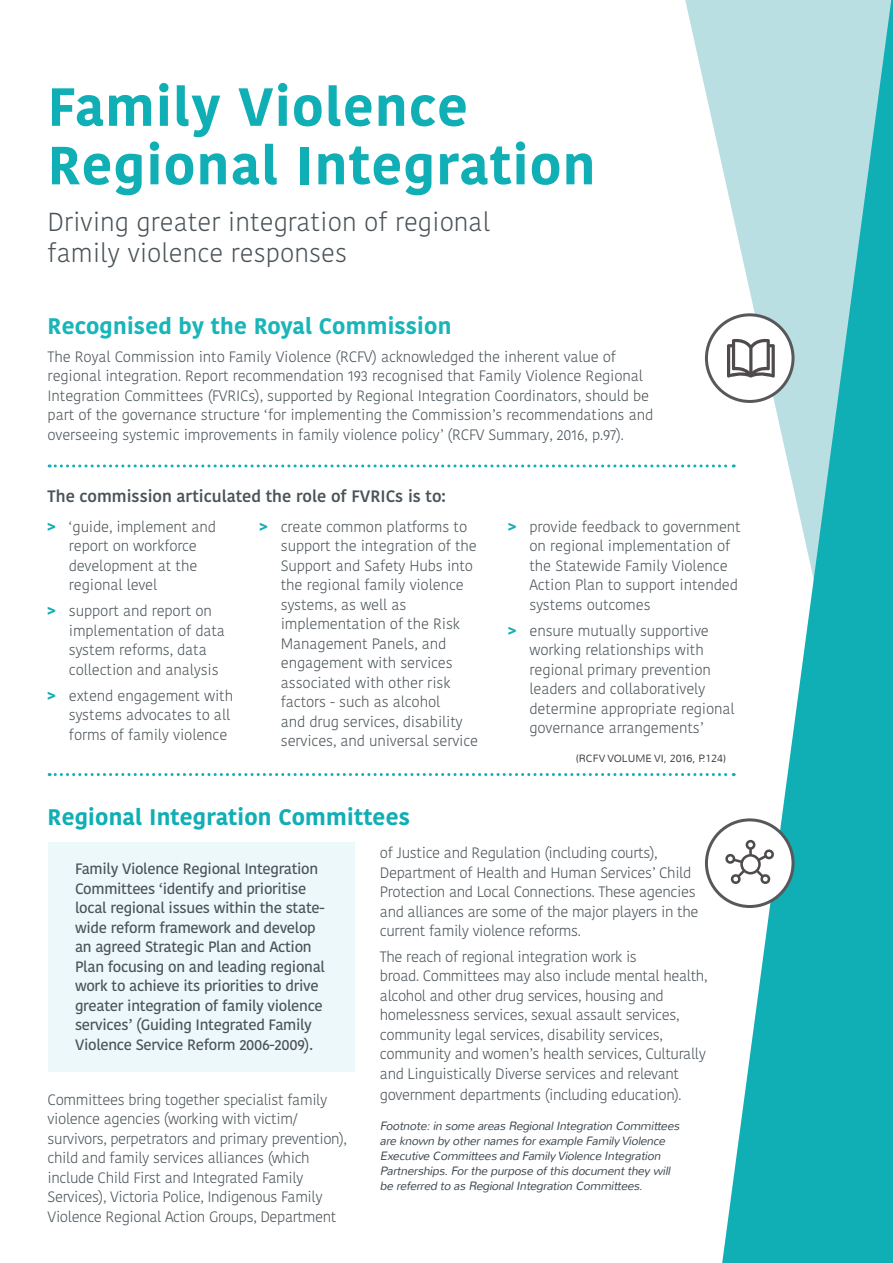
<style>
.page{position:relative;width:893px;height:1263px;background:#fff}
.page>*{position:absolute;margin:0;border:0;box-sizing:border-box;transform-origin:0 0}
.t1{font:700 53.55px/58.5px "Kohinoor Devanagari";letter-spacing:.025em;color:#10aeb5}
.t2{font:300 25.95px/30.9px "Kohinoor Devanagari";color:#4a5358}
.t3{font:700 22.5px "Kohinoor Devanagari";letter-spacing:.01em;color:#19b5b9}
.t4{font:700 22.5px "Kohinoor Devanagari";letter-spacing:.01em;color:#10aeb5}
.Paragraph_Style_1{font:600 16.5px "Kohinoor Devanagari";color:#4a5358}
.t5{font:300 15px/19.5px "Kohinoor Devanagari";letter-spacing:-.01em;color:#4a5358}
.t6{font:500 15px/19.5px "Kohinoor Devanagari";letter-spacing:-.02em;color:#4a5358}
.t7{font:italic 300 12px/15px "Nunito";color:#3d474e}
.t8{font:300 10.5px "Nunito";color:#3e3e3f}
.s1{font-weight:700;color:#10aeb5}
.s2{font-size:14.25px}
</style>
<div class="page">
<div style="left:48px;top:842px;width:306px;height:230px;background:#edf8fb"></div>
<svg style="left:685px;top:0;width:37px;height:899px"></svg>
<svg style="left:706px;top:315px;width:87px;height:86px"></svg>
<svg style="left:49px;top:464px;width:673px;height:3px"></svg>
<svg style="left:49px;top:773px;width:673px;height:3px"></svg>
<svg style="left:722px;top:0;width:171px;height:1263px;fill:#10aeb5"></svg>
<div style="left:706px;top:820px;width:87px;height:86px;background:#fff;border-radius:50%"></div>
<div style="left:705px;top:818px;width:89px;height:90px;border:3px solid #57585a;border-radius:50%"></div>
<svg style="left:725px;top:840px;width:49px;height:44px"></svg>
<p class="t1" style="left:48px;top:77px;width:549px">Family Violence<br>Regional Integration</p>
<p class="t2" style="left:48px;top:207px;width:444px">Driving greater integration of regional family violence responses</p>
<p class="t3" style="left:48px;top:306px;width:405px">Recognised by the Royal Commission</p>
<p class="t5" style="left:48px;top:347px;width:607px">The Royal Commission into Family Violence (RCFV) acknowledged the inherent value of regional integration. Report recommendation 193 recognised that Family Violence Regional Integration Committees (FVRICs), supported by Regional Integration Coordinators, should be part of the governance structure ‘for implementing the Commission’s recommendations and overseeing systemic improvements in family violence policy’ (RCFV Summary, 2016, p.97).</p>
<p class="Paragraph_Style_1" style="left:48px;top:487px;width:400px">The commission articulated the role of FVRICs is to:</p>
<p class="t5" style="left:69px;top:517px;width:149px;text-indent:-21px"><span class="s1">&gt;</span> ‘guide, implement and report on workforce development at the regional level</p>
<p class="t5" style="left:69px;top:601px;width:158px;text-indent:-21px"><span class="s1">&gt;</span> support and report on implementation of data system reforms, data collection and analysis</p>
<p class="t5" style="left:69px;top:686px;width:166px;text-indent:-21px"><span class="s1">&gt;</span> extend engagement with systems advocates to all forms of family violence</p>
<p class="t5" style="left:281px;top:517px;width:199px;text-indent:-21px"><span class="s1">&gt;</span> create common platforms to support the integration of the<br>Support and Safety Hubs into the regional family violence systems, as well as implementation of the Risk<br>Management Panels, and engagement with services associated with other risk factors - such as alcohol<br>and drug services, disability services, and universal service</p>
<p class="t5" style="left:529px;top:517px;width:213px;text-indent:-21px"><span class="s1">&gt;</span> provide feedback to government on regional implementation of the Statewide Family Violence<br>Action Plan to support intended systems outcomes</p>
<p class="t5" style="left:529px;top:621px;width:207px;text-indent:-21px"><span class="s1">&gt;</span> ensure mutually supportive working relationships with regional primary prevention leaders and collaboratively determine appropriate regional governance arrangements’</p>
<p class="t8" style="left:576px;top:752px;width:152px">(RCFV VOLUME VI, 2016, P.124)</p>
<p class="t4" style="left:48px;top:797px;width:364px">Regional Integration Committees</p>
<p class="t6" style="left:75px;top:859px;width:251px">Family Violence Regional Integration Committees ‘identify and prioritise local regional issues within the state&shy;wide reform framework and develop an agreed Strategic Plan and Action Plan focusing on and leading regional work to achieve its priorities to drive greater integration of family violence services’ (Guiding Integrated Family Violence Service Reform 2006-2009).</p>
<p class="t5" style="left:380px;top:843px;width:320px">of Justice and Regulation (including courts), Department of Health and Human Services’ Child Protection and Local Connections. These agencies and alliances are some of the major players in the current family violence reforms.</p>
<p class="t5" style="left:380px;top:947px;width:329px">The reach of regional integration work is<br>broad. Committees may also include mental health, alcohol and other drug services, housing and homelessness services, sexual assault services, community legal services, disability services, community and women’s health services, Culturally and Linguistically Diverse services and relevant</p>
<p class="t5" style="left:380px;top:1085px;width:303px">government departments (including education)<span class="s2">.</span></p>
<p class="t5" style="left:48px;top:1090px;width:301px">Committees bring together specialist family violence agencies (working with victim/ survivors, perpetrators and primary prevention), child and family services alliances (which include Child First and Integrated Family Services), Victoria Police, Indigenous Family Violence Regional Action Groups, Department</p>
<p class="t7" style="left:380px;top:1118px;width:304px">Footnote:in some areas RegionalIntegration Committees are known by othernames forexample Family Violence Executive Committees and Family Violence Integration Partnerships.Forthe purpose ofthis documentthey will be referred to as RegionalIntegration Committees.</p>
</div>
